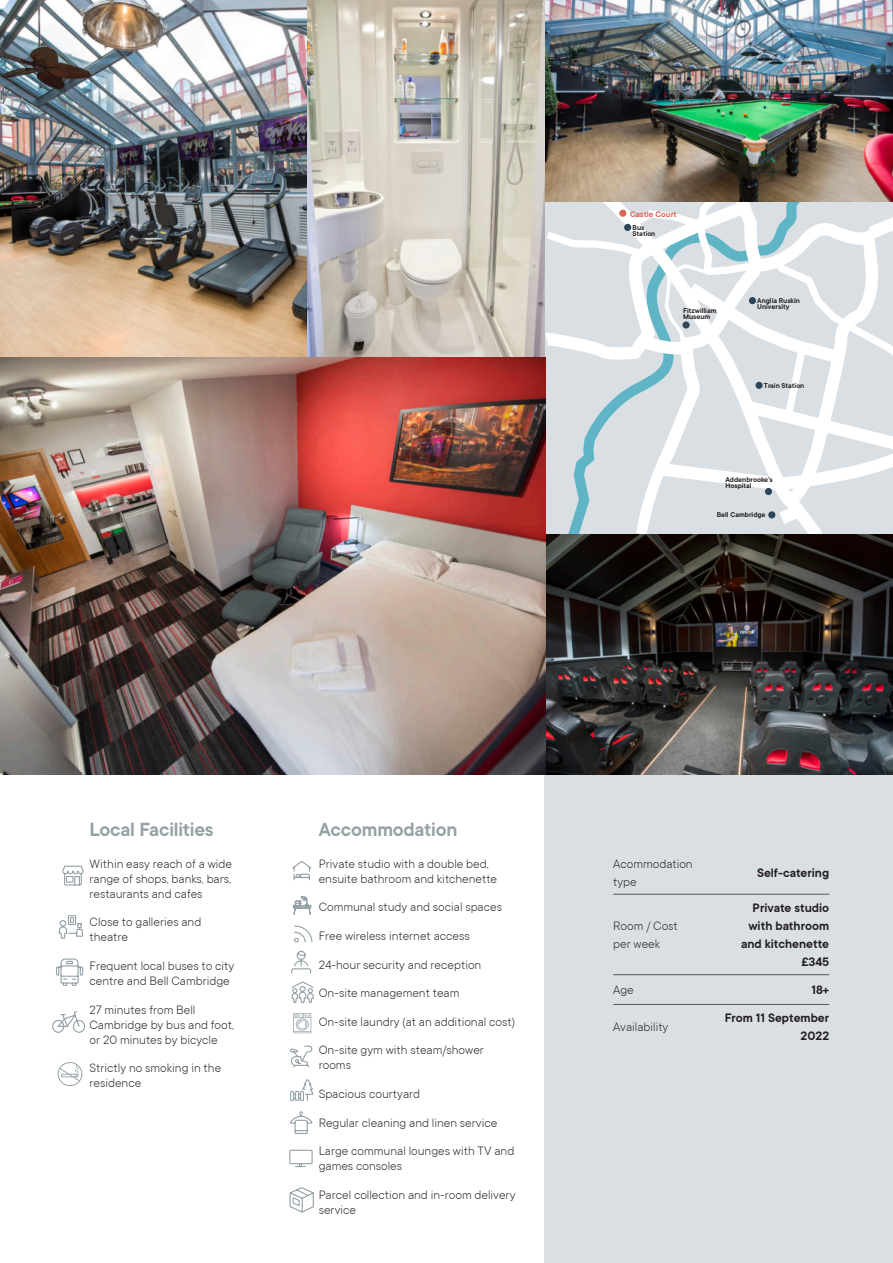
<style>
.page{position:relative;width:893px;height:1263px;background:#fff}
.page>*{position:absolute;margin:0;border:0;box-sizing:border-box;transform-origin:0 0}
.t1{font:600 21px "TT Commons";letter-spacing:-.01em;color:#94a1a5}
.t2{font:300 13.5px/28.7px "TT Commons";color:#231f20}
.t3{font:600 13.5px/18px "TT Commons";color:#231f20;text-align:right}
.t4{font:600 9px "TT Commons";color:#db6557}
.t5{font:600 7.8px/6px "TT Commons";color:#231f20}
</style>
<div class="page">
<div style="left:545px;top:201px;width:348px;height:1062px;background:#dadfe4"></div>
<svg style="left:568px;top:426px;width:325px;height:108px"></svg>
<svg style="left:545px;top:182px;width:348px;height:244px"></svg>
<svg style="left:663px;top:263px;width:50px;height:82px"></svg>
<svg style="left:855px;top:203px;width:38px;height:46px"></svg>
<div style="left:755px;top:382px;width:8px;height:7px;background:#2e4557;border-radius:50%"></div>
<div style="left:624px;top:224px;width:7px;height:7px;background:#2e4557;border-radius:50%"></div>
<div style="left:682px;top:321px;width:8px;height:8px;background:#2e4557;border-radius:50%"></div>
<div style="left:749px;top:297px;width:7px;height:7px;background:#2e4557;border-radius:50%"></div>
<div style="left:765px;top:488px;width:7px;height:7px;background:#2e4557;border-radius:50%"></div>
<div style="left:768px;top:511px;width:7px;height:7px;background:#2e4557;border-radius:50%"></div>
<div style="left:619px;top:210px;width:7px;height:7px;background:#db6557;border-radius:50%"></div>
<svg style="left:294px;top:925px;width:19px;height:18px"></svg>
<svg style="left:292px;top:861px;width:20px;height:20px"></svg>
<svg style="left:293px;top:1013px;width:18px;height:20px"></svg>
<svg style="left:291px;top:950px;width:21px;height:24px"></svg>
<hr style="left:613px;top:1004px;width:85px;height:1px;background:#57585a">
<hr style="left:698px;top:1004px;width:131px;height:1px;background:#57585a">
<hr style="left:613px;top:974px;width:85px;height:1px;background:#57585a">
<hr style="left:698px;top:974px;width:131px;height:1px;background:#57585a">
<hr style="left:613px;top:894px;width:85px;height:1px;background:#57585a">
<hr style="left:698px;top:894px;width:131px;height:1px;background:#57585a">
<svg style="left:57px;top:1062px;width:26px;height:24px"></svg>
<svg style="left:62px;top:865px;width:22px;height:21px"></svg>
<svg style="left:290px;top:1045px;width:23px;height:23px"></svg>
<svg style="left:293px;top:896px;width:19px;height:19px"></svg>
<svg style="left:56px;top:915px;width:28px;height:71px"></svg>
<svg style="left:52px;top:1011px;width:34px;height:22px"></svg>
<svg style="left:290px;top:1079px;width:24px;height:22px"></svg>
<svg style="left:289px;top:1149px;width:24px;height:19px"></svg>
<svg style="left:290px;top:1111px;width:23px;height:23px"></svg>
<svg style="left:289px;top:1187px;width:25px;height:26px"></svg>
<svg style="left:291px;top:981px;width:23px;height:22px"></svg>
<img style="left:0;top:0;width:545px;height:358px">
<img style="left:546px;top:0;width:347px;height:201px">
<img style="left:545px;top:534px;width:348px;height:241px">
<img style="left:0;top:358px;width:546px;height:416px">
<p class="t4" style="left:630px;top:211px;width:48px">Castle Court</p>
<p class="t5" style="left:633px;top:225px;width:24px">Bus<br>Station</p>
<p class="t5" style="left:683px;top:308px;width:35px">Fitzwilliam<br>Museum</p>
<p class="t5" style="left:757px;top:298px;width:44px">Anglia Ruskin<br>University</p>
<p class="t5" style="left:764px;top:383px;width:42px">Train Station</p>
<p class="t5" style="left:725px;top:477px;width:49px">Addenbrooke’s<br>Hospital</p>
<p class="t5" style="left:717px;top:513px;width:50px">Bell Cambridge</p>
<h1 class="t1" style="left:90px;top:822px;width:126px">Local Facilities</h1>
<p class="t2" style="left:90px;top:857px;width:144px;line-height:15px;text-align:justify">Within easy reach of a wide range of shops, banks, bars, restaurants and cafes</p>
<p class="t2" style="left:90px;top:916px;width:113px;line-height:15px">Close to galleries and theatre</p>
<p class="t2" style="left:90px;top:959px;width:146px;line-height:15px">Frequent local buses to city centre and Bell Cambridge</p>
<p class="t2" style="left:90px;top:1003px;width:146px;line-height:15px">27 minutes from Bell<br>Cambridge by bus and foot, or 20 minutes by bicycle</p>
<p class="t2" style="left:90px;top:1062px;width:133px;line-height:15px">Strictly no smoking in the residence</p>
<h1 class="t1" style="left:319px;top:822px;width:140px">Accommodation</h1>
<p class="t2" style="left:319px;top:857px;width:180px;line-height:15px">Private studio with a double bed, ensuite bathroom and kitchenette</p>
<p class="t2" style="left:319px;top:894px;width:198px">Communal study and social spaces<br>Free wireless internet access<br>24-hour security and reception<br>On-site management team<br>On-site laundry (at an additional cost)<br>On-site gym with steam/shower</p>
<p class="t2" style="left:319px;top:1052px;width:197px">rooms<br>Spacious courtyard<br>Regular cleaning and linen service<br>Large communal lounges with TV and</p>
<p class="t2" style="left:319px;top:1153px;width:198px">games consoles<br>Parcel collection and in-room delivery</p>
<p class="t2" style="left:319px;top:1196px;width:39px">service</p>
<p class="t2" style="left:613px;top:856px;width:81px;line-height:18px">Acommodation type</p>
<p class="t3" style="left:757px;top:865px;width:74px">Self-catering</p>
<p class="t2" style="left:613px;top:918px;width:66px;line-height:18px">Room / Cost per week</p>
<p class="t3" style="left:741px;top:900px;width:90px">Private studio with bathroom and kitchenette £345</p>
<p class="t2" style="left:613px;top:977px;width:22px">Age</p>
<p class="t3" style="left:811px;top:982px;width:19px">18+</p>
<p class="t2" style="left:613px;top:1014px;width:57px">Availability</p>
<p class="t3" style="left:725px;top:1010px;width:106px">From 11 September<br>2022</p>
</div>
